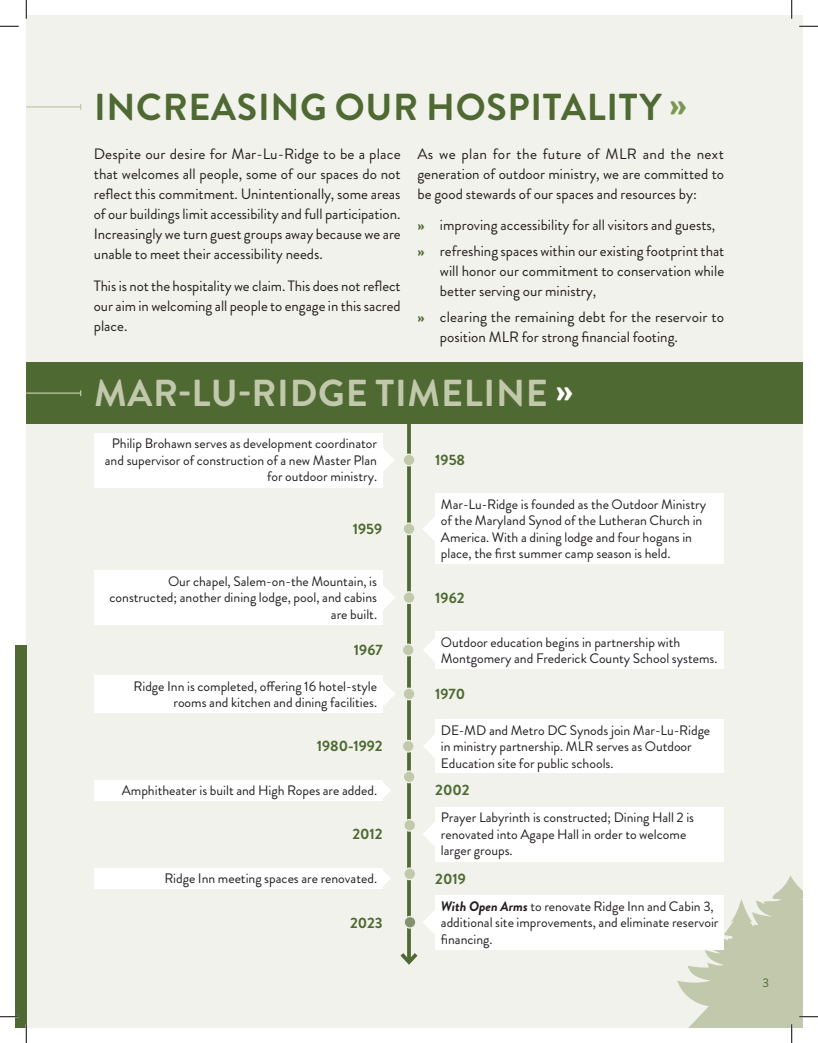
<style>
.page{position:relative;width:818px;height:1043px;background:#fff}
.page>*{position:absolute;margin:0;border:0;box-sizing:border-box;transform-origin:0 0}
.t1{font:700 37.5px "Brandon Grotesque";letter-spacing:.02em;color:#4e6931}
.t2{font:700 37.5px "Brandon Grotesque";letter-spacing:.02em;color:#c2c8ab}
.t3{font:15px/20px "Brandon Grotesque";color:#231f20;text-align:justify}
.t4{font:700 15px "Brandon Grotesque";color:#4e6931}
.t5{font:13.75px/16.5px "Brandon Grotesque";color:#231f20}
.t6{font:12.5px "Brandon Grotesque";color:#4e6931}
.s1{color:#7a9654}
.s2{font-weight:700;color:#4e6931}
.s3{color:#fff}
.s4{font-weight:700;font-style:italic}
</style>
<div class="page">
<div style="left:26px;top:15px;width:776px;height:1013px;background:#f1f2eb"></div>
<div style="left:15px;top:645px;width:11px;height:383px;background:#4e6931"></div>
<div style="left:26px;top:362px;width:776px;height:62px;background:#4e6931"></div>
<svg style="left:407px;top:424px;width:4px;height:525px;fill:#617946"></svg>
<svg style="left:400px;top:949px;width:18px;height:16px"></svg>
<div style="left:94px;top:433px;width:288px;height:54px;background:#fff"></div>
<svg style="left:403px;top:454px;width:12px;height:12px"></svg>
<div style="left:402px;top:453px;width:13px;height:13px;border:1px solid #f1f2eb;border-radius:50%"></div>
<svg style="left:382px;top:447px;width:12px;height:26px"></svg>
<div style="left:435px;top:493px;width:289px;height:71px;background:#fff"></div>
<div style="left:403px;top:523px;width:12px;height:11px;background:#c2c8ab;border-radius:50%"></div>
<div style="left:402px;top:522px;width:13px;height:13px;border:1px solid #f1f2eb;border-radius:50%"></div>
<svg style="left:423px;top:517px;width:12px;height:24px"></svg>
<div style="left:94px;top:570px;width:288px;height:54px;background:#fff"></div>
<div style="left:403px;top:592px;width:12px;height:11px;background:#c2c8ab;border-radius:50%"></div>
<div style="left:402px;top:591px;width:13px;height:13px;border:1px solid #f1f2eb;border-radius:50%"></div>
<svg style="left:383px;top:586px;width:12px;height:24px"></svg>
<div style="left:94px;top:675px;width:288px;height:37px;background:#fff"></div>
<div style="left:403px;top:688px;width:12px;height:11px;background:#c2c8ab;border-radius:50%"></div>
<div style="left:402px;top:687px;width:13px;height:13px;border:1px solid #f1f2eb;border-radius:50%"></div>
<svg style="left:383px;top:682px;width:12px;height:24px"></svg>
<div style="left:404px;top:819px;width:11px;height:12px;background:#c2c8ab;border-radius:50%"></div>
<div style="left:403px;top:818px;width:13px;height:13px;border:1px solid #f1f2eb;border-radius:50%"></div>
<div style="left:435px;top:807px;width:289px;height:54px;background:#fff"></div>
<svg style="left:423px;top:822px;width:12px;height:24px"></svg>
<svg style="left:404px;top:916px;width:12px;height:12px"></svg>
<div style="left:403px;top:915px;width:13px;height:13px;border:1px solid #f1f2eb;border-radius:50%"></div>
<div style="left:435px;top:631px;width:289px;height:37px;background:#fff"></div>
<div style="left:402px;top:644px;width:12px;height:11px;background:#c2c8ab;border-radius:50%"></div>
<div style="left:402px;top:643px;width:12px;height:13px;border:1px solid #f1f2eb;border-radius:50%"></div>
<svg style="left:423px;top:638px;width:12px;height:24px"></svg>
<div style="left:403px;top:771px;width:12px;height:11px;background:#c2c8ab;border-radius:50%"></div>
<div style="left:403px;top:770px;width:12px;height:13px;border:1px solid #f1f2eb;border-radius:50%"></div>
<div style="left:94px;top:779px;width:288px;height:21px;background:#fff"></div>
<svg style="left:383px;top:783px;width:8px;height:15px"></svg>
<div style="left:404px;top:868px;width:11px;height:11px;background:#c2c8ab;border-radius:50%"></div>
<div style="left:403px;top:867px;width:13px;height:13px;border:1px solid #f1f2eb;border-radius:50%"></div>
<div style="left:94px;top:867px;width:288px;height:21px;background:#fff"></div>
<svg style="left:383px;top:871px;width:8px;height:15px"></svg>
<hr style="left:26px;top:392px;width:55px;height:2px;background:#c2c8ab">
<hr style="left:26px;top:106px;width:55px;height:1px;background:#c2c8ab">
<div style="left:435px;top:719px;width:289px;height:54px;background:#fff"></div>
<div style="left:402px;top:740px;width:12px;height:12px;background:#c2c8ab;border-radius:50%"></div>
<div style="left:402px;top:739px;width:12px;height:13px;border:1px solid #f1f2eb;border-radius:50%"></div>
<svg style="left:423px;top:735px;width:12px;height:23px"></svg>
<div style="left:435px;top:895px;width:289px;height:54px;background:#fff"></div>
<svg style="left:423px;top:910px;width:12px;height:24px"></svg>
<svg style="left:0;top:25px;width:19px;height:2px"></svg>
<svg style="left:799px;top:25px;width:19px;height:2px"></svg>
<svg style="left:0;top:1016px;width:19px;height:1px"></svg>
<svg style="left:25px;top:0;width:2px;height:19px"></svg>
<svg style="left:25px;top:1024px;width:2px;height:18px"></svg>
<svg style="left:791px;top:0;width:1px;height:19px"></svg>
<svg style="left:677px;top:847px;width:141px;height:195px"></svg>
<h1 class="t1" style="left:94px;top:81px;width:594px">INCREASING OUR HOSPITALITY <span class="s1">»</span></h1>
<p class="t3" style="left:94px;top:144px;width:308px">Despite our desire for Mar-Lu-Ridge to be a place that welcomes all people, some of our spaces do not reflect this commitment. Unintentionally, some areas of our buildings limit accessibility and full participation.<br>Increasingly we turn guest groups away because we are unable to meet their accessibility needs.</p>
<p class="t3" style="left:94px;top:275px;width:308px">This is not the hospitality we claim. This does not reflect our aim in welcoming all people to engage in this sacred place.</p>
<p class="t3" style="left:417px;top:144px;width:308px">As we plan for the future of MLR and the next generation of outdoor ministry, we are committed to be good stewards of our spaces and resources by:</p>
<p class="t3" style="left:417px;top:213px;width:308px;line-height:25.6px"><span class="s2">»</span> improving accessibility for all visitors and guests, <span class="s2">»</span> refreshing spaces within our existing footprint that</p>
<p class="t3" style="left:440px;top:261px;width:286px">will honor our commitment to conservation while better serving our ministry,</p>
<p class="t3" style="left:440px;top:307px;width:286px;text-indent:-22px"><span class="s2">»</span> clearing the remaining debt for the reservoir to position MLR for strong financial footing.</p>
<h1 class="t2" style="left:94px;top:367px;width:480px">MAR-LU-RIDGE TIMELINE <span class="s3">»</span></h1>
<p class="t5" style="left:105px;top:435px;width:274px;text-align:right">Philip Brohawn serves as development coordinator and supervisor of construction of a new Master Plan for outdoor ministry.</p>
<p class="t4" style="left:435px;top:449px;width:31px">1958</p>
<p class="t5" style="left:441px;top:496px;width:267px">Mar-Lu-Ridge is founded as the Outdoor Ministry of the Maryland Synod of the Lutheran Church in America. With a dining lodge and four hogans in place, the first summer camp season is held.</p>
<p class="t4" style="left:353px;top:518px;width:31px">1959</p>
<p class="t5" style="left:109px;top:573px;width:269px;text-align:right">Our chapel, Salem-on-the Mountain, is constructed; another dining lodge, pool, and cabins are built.</p>
<p class="t4" style="left:354px;top:639px;width:30px">1967</p>
<p class="t4" style="left:435px;top:587px;width:31px">1962</p>
<p class="t5" style="left:441px;top:633px;width:278px">Outdoor education begins in partnership with<br>Montgomery and Frederick County School systems.</p>
<p class="t5" style="left:134px;top:677px;width:245px;text-align:right">Ridge Inn is completed, offering 16 hotel-style rooms and kitchen and dining facilities.</p>
<p class="t4" style="left:435px;top:683px;width:32px">1970</p>
<p class="t4" style="left:317px;top:735px;width:67px">1980-1992</p>
<p class="t5" style="left:441px;top:721px;width:271px">DE-MD and Metro DC Synods join Mar-Lu-Ridge in ministry partnership. MLR serves as Outdoor<br>Education site for public schools.</p>
<p class="t5" style="left:122px;top:782px;width:257px">Amphitheater is built and High Ropes are added.</p>
<p class="t4" style="left:435px;top:779px;width:36px">2002</p>
<p class="t4" style="left:352px;top:823px;width:32px">2012</p>
<p class="t5" style="left:441px;top:809px;width:255px">Prayer Labyrinth is constructed; Dining Hall 2 is renovated into Agape Hall in order to welcome larger groups.</p>
<p class="t5" style="left:164px;top:870px;width:214px">Ridge Inn meeting spaces are renovated.</p>
<p class="t4" style="left:435px;top:867px;width:32px">2019</p>
<p class="t4" style="left:350px;top:911px;width:34px">2023</p>
<p class="t5" style="left:441px;top:897px;width:279px"><span class="s4">With Open Arms</span> to renovate Ridge Inn and Cabin 3, additional site improvements, and eliminate reservoir financing.</p>
<p class="t6" style="left:762px;top:974px;width:8px">3</p>
</div>
